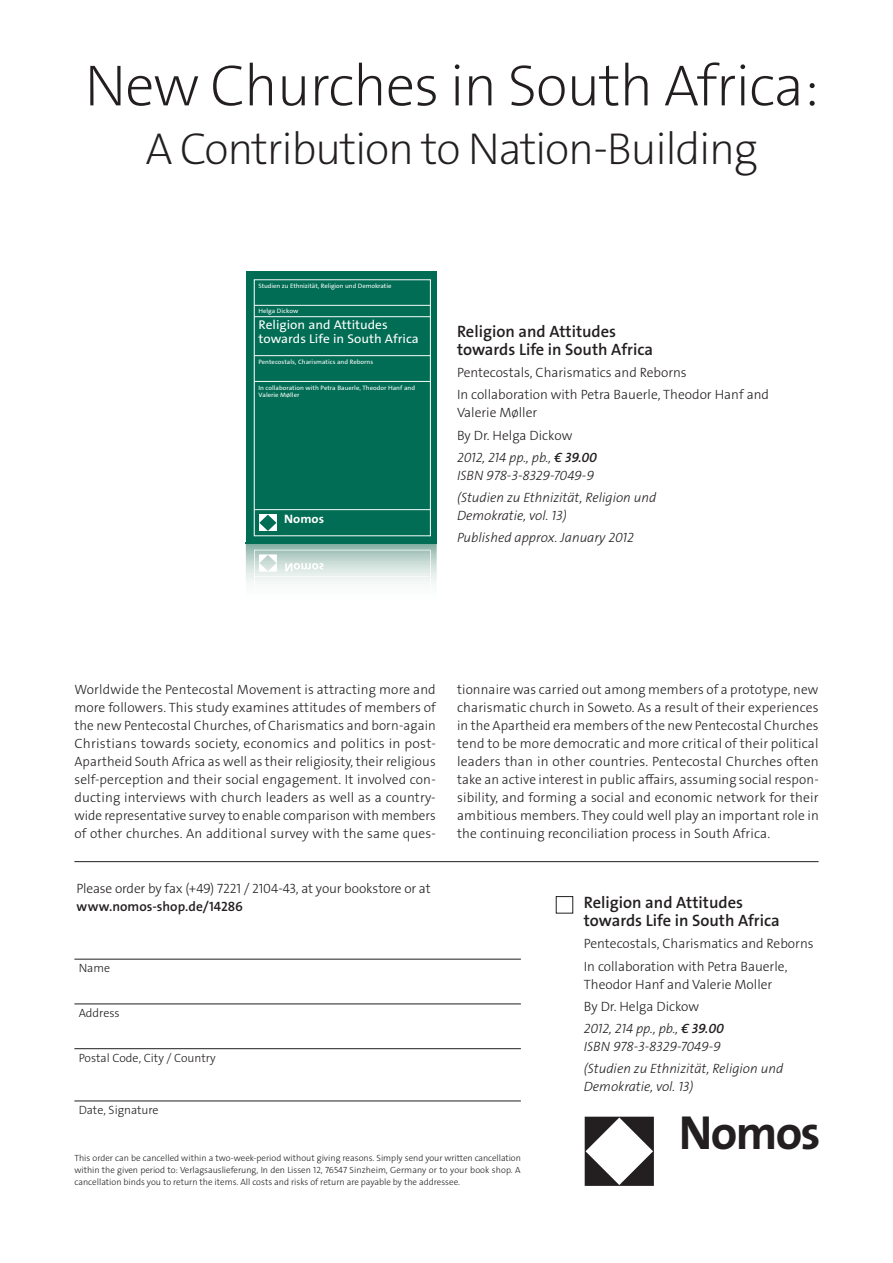
<style>
.page{position:relative;width:893px;height:1263px;background:#fff}
.page>*{position:absolute;margin:0;border:0;box-sizing:border-box;transform-origin:0 0}
.t1{font:200 58.5px "The Sans Os F";letter-spacing:-.02em;color:#231f20}
.t2{font:700 48.15px "The Sans Os F";letter-spacing:-.035em;color:#231f20}
.t3{font:200 45px "The Sans Os F";letter-spacing:-.03em;color:#231f20}
.t4{font:600 16.5px/18px "The Sans Os F";color:#231f20}
.t5{font:300 13.5px/18px "The Sans Os F";color:#231f20}
.t6{font:italic 300 13.5px/22.2px "The Sans Os F";color:#231f20}
.t7{font:600 13.5px "The Sans Os F";color:#231f20}
.t8{font:12.75px/13.5px "The Sans Os F";color:#fff;scale:1.05 1}
.t9{font:700 12.3px "The Sans Os F";color:#fff;scale:1.05 1}
.t10{font:300 12px "The Sans Os F";color:#231f20}
.t11{font:300 9px/12px "The Sans Os F";color:#231f20;text-align:justify}
.t12{font:6.3px/7.2px "The Sans Os F";color:#fff;scale:1.05 1}
.s1{font-style:italic}
.s2{font-weight:600;font-style:italic}
</style>
<div class="page">
<div style="left:246px;top:272px;width:191px;height:272px;background:#006d54"></div>
<div style="left:254px;top:280px;width:177px;height:256px;border:1px solid #fff"></div>
<hr style="left:254px;top:305px;width:177px;height:1px;background:#fff">
<hr style="left:254px;top:316px;width:177px;height:1px;background:#fff">
<hr style="left:254px;top:355px;width:177px;height:1px;background:#fff">
<hr style="left:254px;top:381px;width:177px;height:1px;background:#fff">
<hr style="left:254px;top:509px;width:177px;height:1px;background:#fff">
<div style="left:259px;top:514px;width:18px;height:17px;background:#fff"></div>
<svg style="left:259px;top:515px;width:17px;height:16px"></svg>
<svg style="left:585px;top:1117px;width:69px;height:69px"></svg>
<hr style="left:74px;top:861px;width:745px;height:1px;background:#231f20">
<hr style="left:74px;top:959px;width:447px;height:1px;background:#231f20">
<hr style="left:74px;top:1004px;width:447px;height:1px;background:#231f20">
<hr style="left:74px;top:1048px;width:447px;height:1px;background:#231f20">
<hr style="left:74px;top:1101px;width:447px;height:1px;background:#231f20">
<div style="left:556px;top:896px;width:17px;height:17px;border:1px solid #231f20"></div>
<svg style="left:246px;top:544px;width:191px;height:39px"></svg>
<h1 class="t1" style="left:84px;top:48px;width:736px">New Churches in South Africa:</h1>
<h3 class="t3" style="left:146px;top:120px;width:614px">A Contribution to Nation-Building</h3>
<p class="t12" style="left:258px;top:282px;width:128px">Studien zu Ethnizität, Religion und Demokratie</p>
<p class="t12" style="left:258px;top:308px;width:39px">Helga Dickow</p>
<p class="t8" style="left:258px;top:318px;width:154px">Religion and Attitudes towards Life in South Africa</p>
<p class="t12" style="left:258px;top:358px;width:111px">Pentecostals, Charismatics and Reborns</p>
<p class="t12" style="left:258px;top:384px;width:151px">In collaboration with Petra Bauerle, Theodor Hanf and<br>Valerie MØller</p>
<p class="t9" style="left:284px;top:511px;width:39px">Nomos</p>
<p class="t4" style="left:457px;top:322px;width:198px">Religion and Attitudes towards Life in South Africa</p>
<p class="t5" style="left:457px;top:361px;width:313px;line-height:22.2px">Pentecostals, Charismatics and Reborns<br>In collaboration with Petra Bauerle, Theodor Hanf and</p>
<p class="t5" style="left:457px;top:402px;width:142px;line-height:22.2px">Valerie Møller<br>By Dr. Helga Dickow<br><span class="s1">2012, 214 pp., pb.,</span> <span class="s2">€ 39.00</span></p>
<p class="t6" style="left:457px;top:464px;width:201px">ISBN 978-3-8329-7049-9<br>(Studien zu Ethnizität, Religion und</p>
<p class="t6" style="left:457px;top:505px;width:178px">Demokratie, vol. 13)<br>Published approx. January 2012</p>
<p class="t5" style="left:74px;top:681px;width:363px;text-align:justify">Worldwide the Pentecostal Movement is attracting more and more followers. This study examines attitudes of members of the new Pentecostal Churches, of Charismatics and born-again Christians towards society, economics and politics in post-Apartheid South Africa as well as their religiosity, their religious self-perception and their social engagement. It involved con&shy;ducting interviews with church leaders as well as a country&shy;wide representative survey to enable comparison with members of other churches. An additional survey with the same ques-</p>
<p class="t5" style="left:457px;top:681px;width:363px;text-align:justify">tionnaire was carried out among members of a prototype, new charismatic church in Soweto. As a result of their experiences in the Apartheid era members of the new Pentecostal Churches tend to be more democratic and more critical of their political leaders than in other countries. Pentecostal Churches often take an active interest in public affairs, assuming social respon&shy;sibility, and forming a social and economic network for their ambitious members. They could well play an important role in the continuing reconciliation process in South Africa.</p>
<p class="t5" style="left:77px;top:880px;width:356px">Please order by fax (+49) 7221 / 2104-43, at your bookstore or at</p>
<p class="t7" style="left:77px;top:898px;width:168px">www.nomos-shop.de/14286</p>
<p class="t10" style="left:79px;top:960px;width:33px">Name</p>
<p class="t10" style="left:79px;top:1005px;width:43px">Address</p>
<p class="t10" style="left:79px;top:1050px;width:138px">Postal Code, City / Country</p>
<p class="t10" style="left:79px;top:1102px;width:81px">Date, Signature</p>
<p class="t11" style="left:74px;top:1152px;width:448px">This order can be cancelled within a two-week-period without giving reasons. Simply send your written cancellation within the given period to: Verlagsauslieferung, In den Lissen 12, 76547 Sinzheim, Germany or to your book shop. A cancellation binds you to return the items. All costs and risks of return are payable by the addressee.</p>
<p class="t4" style="left:584px;top:894px;width:198px">Religion and Attitudes towards Life in South Africa</p>
<p class="t5" style="left:584px;top:933px;width:231px;line-height:22.2px">Pentecostals, Charismatics and Reborns<br>In collaboration with Petra Bauerle,</p>
<p class="t5" style="left:584px;top:973px;width:190px;line-height:22.2px">Theodor Hanf and Valerie Moller<br>By Dr. Helga Dickow<br><span class="s1">2012, 214 pp., pb.,</span> <span class="s2">€ 39.00</span></p>
<p class="t6" style="left:584px;top:1036px;width:201px">ISBN 978-3-8329-7049-9<br>(Studien zu Ethnizität, Religion und</p>
<p class="t6" style="left:584px;top:1076px;width:111px">Demokratie, vol. 13)</p>
<h2 class="t2" style="left:679px;top:1102px;width:143px">Nomos</h2>
</div>
